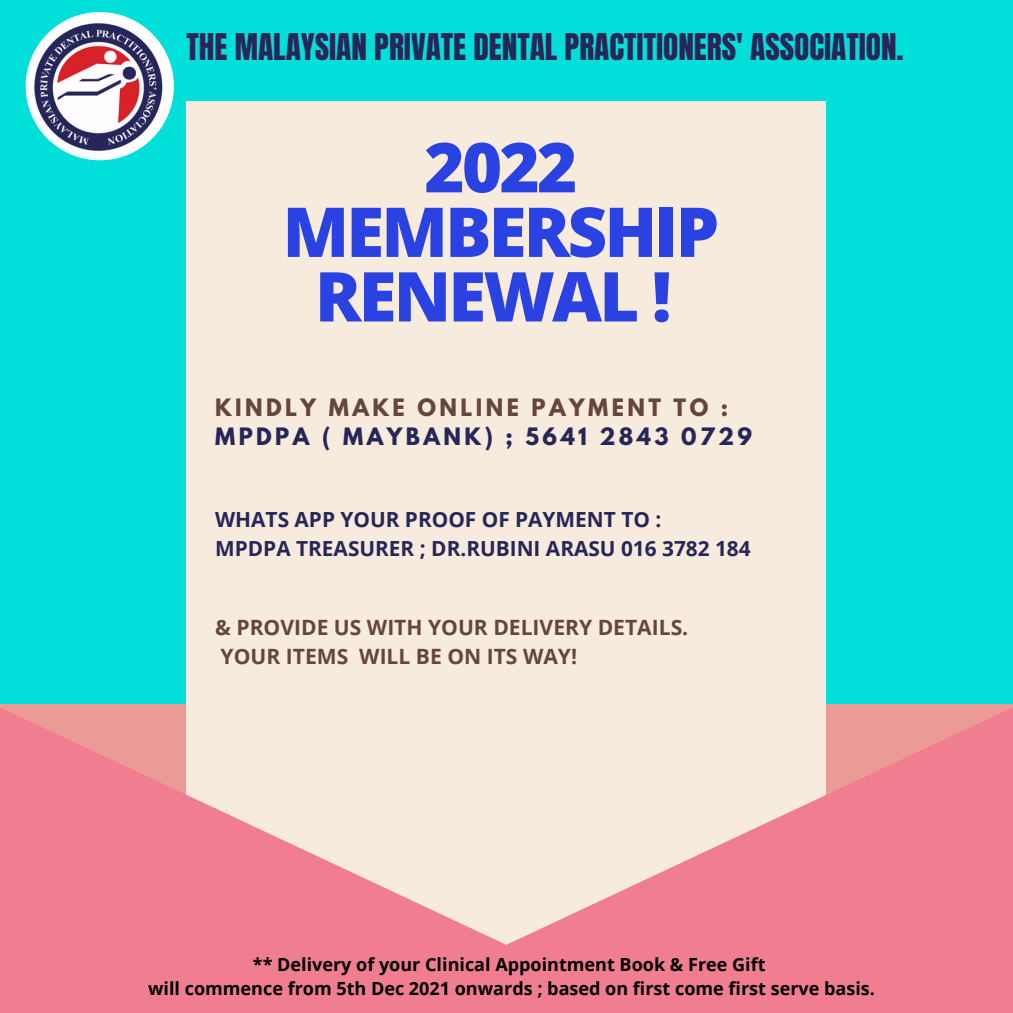
<style>
.page{position:relative;width:1013px;height:1013px;background:#fff}
.page>*{position:absolute;margin:0;border:0;box-sizing:border-box;transform-origin:0 0}
.t1{font:800 68.75px/64.5px "Open Sans";letter-spacing:-.04em;color:#2942e1;text-align:center}
.t2{font:31.25px "Anton";color:#262658}
.t3{font:700 21.25px "League Spartan";letter-spacing:.16em;color:#262658}
.t4{font:700 21.25px "League Spartan";letter-spacing:.16em;color:#65463e}
.t5{font:700 21.12px "Open Sans";color:#65463e}
.t6{font:700 20.88px "Open Sans";color:#262658}
.t7{font:700 18px "Open Sans";color:#000}
</style>
<div class="page">
<div style="left:0;top:0;width:1012px;height:1012px;background:#00dfd9"></div>
<div style="left:187px;top:101px;width:639px;height:852px;background:#f7ebde"></div>
<svg style="left:0;top:704px;width:1012px;height:308px;fill:#f17d91"></svg>
<img style="left:26px;top:12px;width:148px;height:148px;border-radius:50%">
<p class="t2" style="left:187px;top:24px;width:718px">THE MALAYSIAN PRIVATE DENTAL PRACTITIONERS' ASSOCIATION.</p>
<p class="t1" style="left:282px;top:133px;width:438px">2022<br>MEMBERSHIP</p>
<p class="t1" style="left:315px;top:262px;width:358px">RENEWAL !</p>
<p class="t4" style="left:215px;top:397px;width:514px">KINDLY MAKE ONLINE PAYMENT TO :</p>
<p class="t3" style="left:215px;top:426px;width:538px">MPDPA ( MAYBANK) ; 5641 2843 0729</p>
<p class="t6" style="left:215px;top:504px;width:447px">WHATS APP YOUR PROOF OF PAYMENT TO :</p>
<p class="t6" style="left:215px;top:533px;width:537px">MPDPA TREASURER ; DR.RUBINI ARASU 016 3782 184</p>
<p class="t5" style="left:215px;top:612px;width:474px">&amp; PROVIDE US WITH YOUR DELIVERY DETAILS.</p>
<p class="t5" style="left:221px;top:642px;width:358px">YOUR ITEMS WILL BE ON ITS WAY!</p>
<p class="t7" style="left:253px;top:951px;width:514px">** Delivery of your Clinical Appointment Book &amp; Free Gift</p>
<p class="t7" style="left:148px;top:975px;width:728px">will commence from 5th Dec 2021 onwards ; based on first come first serve basis.</p>
</div>
